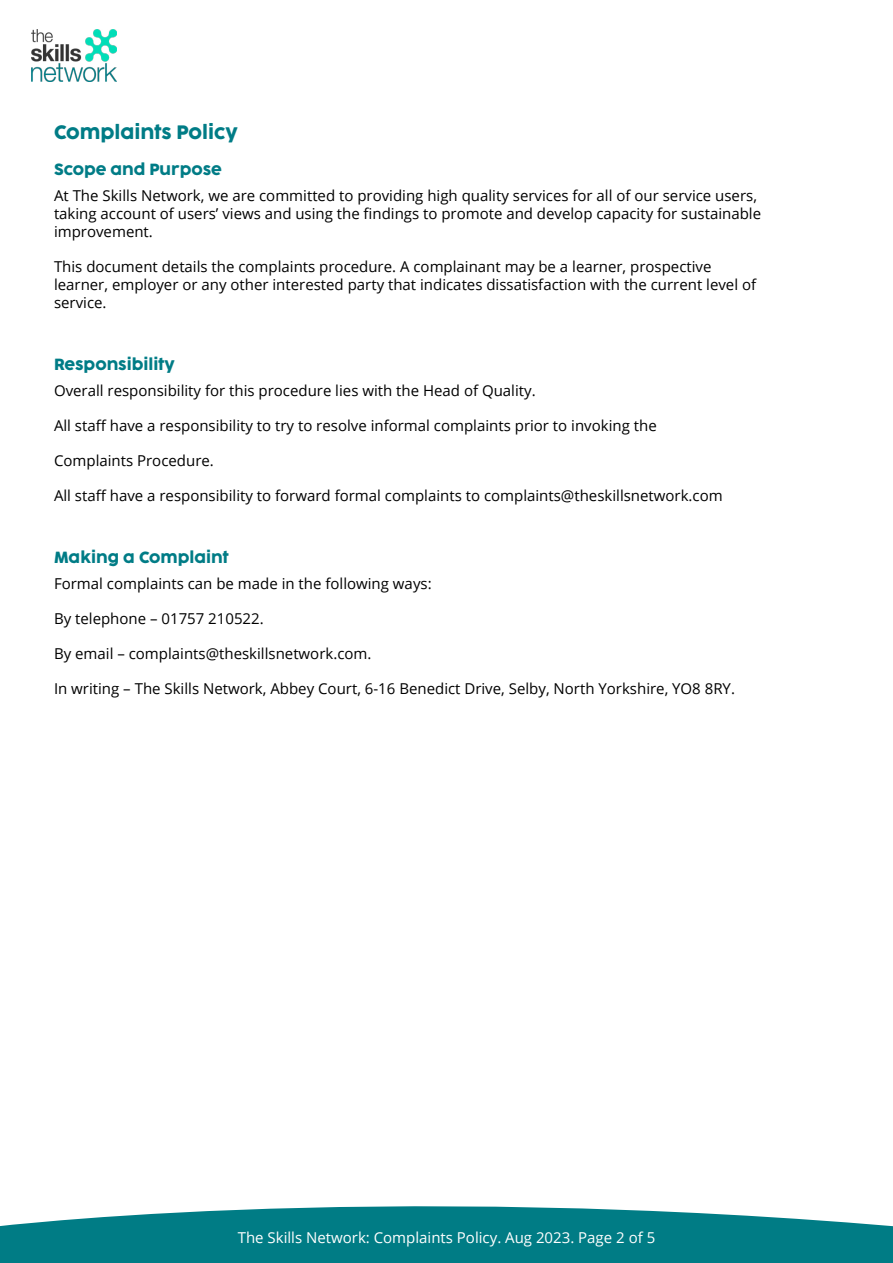
<style>
.page{position:relative;width:893px;height:1263px;background:#fff}
.page>*{position:absolute;margin:0;border:0;box-sizing:border-box;transform-origin:0 0}
.t1{font:18px "Cocogoose Pro";color:#007c86}
.t2{font:15px/18px "Open Sans";color:#000}
.t3{font:15px "Open Sans";color:#fff}
.t4{font:15px "Cocogoose Pro";color:#007c86}
</style>
<div class="page">
<svg style="left:0;top:1206px;width:893px;height:57px;background:#1e8b93"></svg>
<img style="left:32px;top:29px;width:85px;height:52px">
<p class="t1" style="left:54px;top:118px;width:185px">Complaints Policy</p>
<p class="t4" style="left:54px;top:157px;width:169px">Scope and Purpose</p>
<p class="t2" style="left:54px;top:186px;width:709px">At The Skills Network, we are committed to providing high quality services for all of our service users, taking account of users’ views and using the findings to promote and develop capacity for sustainable improvement.</p>
<p class="t2" style="left:54px;top:257px;width:704px">This document details the complaints procedure. A complainant may be a learner, prospective learner, employer or any other interested party that indicates dissatisfaction with the current level of service.</p>
<p class="t4" style="left:54px;top:352px;width:122px">Responsibility</p>
<p class="t2" style="left:54px;top:381px;width:483px">Overall responsibility for this procedure lies with the Head of Quality.</p>
<p class="t2" style="left:54px;top:416px;width:604px">All staff have a responsibility to try to resolve informal complaints prior to invoking the</p>
<p class="t2" style="left:54px;top:451px;width:161px">Complaints Procedure.</p>
<p class="t2" style="left:54px;top:486px;width:670px">All staff have a responsibility to forward formal complaints to complaints@theskillsnetwork.com</p>
<p class="t4" style="left:54px;top:545px;width:176px">Making a Complaint</p>
<p class="t2" style="left:54px;top:574px;width:379px">Formal complaints can be made in the following ways:</p>
<p class="t2" style="left:54px;top:609px;width:211px">By telephone – 01757 210522.</p>
<p class="t2" style="left:54px;top:644px;width:319px">By email – complaints@theskillsnetwork.com.</p>
<p class="t2" style="left:54px;top:679px;width:682px">In writing – The Skills Network, Abbey Court, 6-16 Benedict Drive, Selby, North Yorkshire, YO8 8RY.</p>
<p class="t3" style="left:238px;top:1227px;width:419px">The Skills Network: Complaints Policy. Aug 2023. Page 2 of 5</p>
</div>
